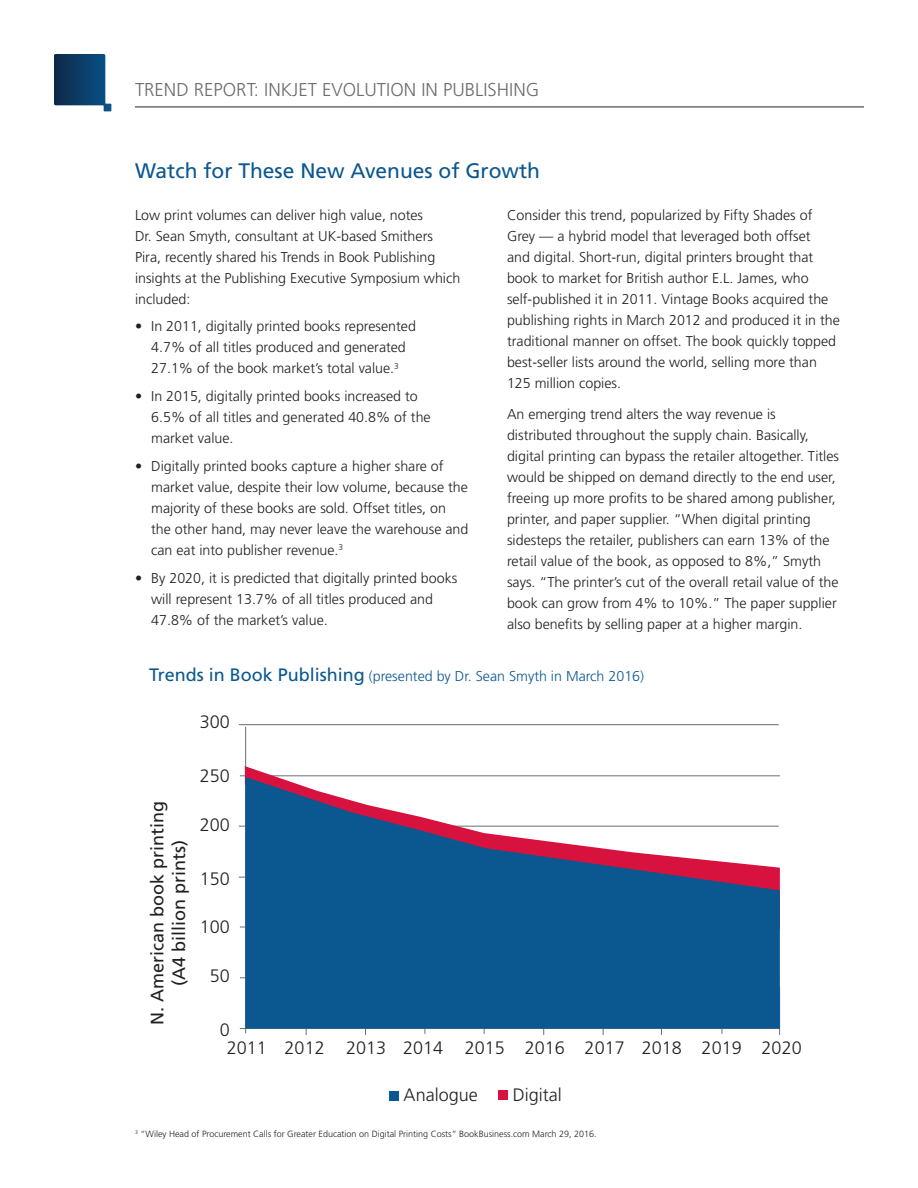
<style>
.page{position:relative;width:918px;height:1188px;background:#fff}
.page>*{position:absolute;margin:0;border:0;box-sizing:border-box;transform-origin:0 0}
.t1{font:21px "Frutiger";color:#0b578f}
.t2{font:300 18.6px "Frutiger";color:#6c6d70}
.t3{font:300 18px "Frutiger";color:#231f20}
.t4{font:18px/21.6px "Frutiger";color:#231f20;text-align:center}
.t5{font:300 14.25px/21px "Frutiger";color:#231f20}
.t6{font:300 14.25px "Frutiger";color:#0b578f}
.t7{font:300 9px "Frutiger";color:#231f20}
.s1{font-weight:400;font-size:18px}
</style>
<div class="page">
<svg style="left:54px;top:54px;width:57px;height:57px"></svg>
<hr style="left:135px;top:106px;width:729px;height:2px;background:#6c6d70">
<hr style="left:239px;top:724px;width:540px;height:1px;background:#6c6d70">
<hr style="left:240px;top:775px;width:540px;height:1px;background:#6c6d70">
<hr style="left:239px;top:826px;width:540px;height:1px;background:#6c6d70">
<hr style="left:239px;top:877px;width:540px;height:1px;background:#6c6d70">
<hr style="left:240px;top:927px;width:540px;height:1px;background:#6c6d70">
<hr style="left:240px;top:977px;width:540px;height:1px;background:#6c6d70">
<hr style="left:240px;top:1028px;width:540px;height:1px;background:#6c6d70">
<hr style="left:306px;top:987px;width:1px;height:48px;background:#6c6d70">
<hr style="left:365px;top:987px;width:1px;height:48px;background:#6c6d70">
<hr style="left:425px;top:986px;width:1px;height:48px;background:#6c6d70">
<hr style="left:484px;top:986px;width:1px;height:48px;background:#6c6d70">
<hr style="left:543px;top:987px;width:1px;height:48px;background:#6c6d70">
<hr style="left:603px;top:987px;width:1px;height:48px;background:#6c6d70">
<hr style="left:661px;top:987px;width:1px;height:48px;background:#6c6d70">
<hr style="left:722px;top:986px;width:1px;height:48px;background:#6c6d70">
<hr style="left:779px;top:987px;width:1px;height:48px;background:#6c6d70">
<hr style="left:245px;top:727px;width:1px;height:306px;background:#6c6d70">
<svg style="left:245px;top:766px;width:535px;height:11px"></svg>
<svg style="left:245px;top:777px;width:535px;height:252px;fill:#0b578f"></svg>
<div style="left:389px;top:1091px;width:10px;height:10px;background:#0b578f"></div>
<div style="left:498px;top:1091px;width:10px;height:9px;background:#d7123e"></div>
<p class="t2" style="left:135px;top:79px;width:406px">TREND REPORT: INKJET EVOLUTION IN PUBLISHING</p>
<p class="t1" style="left:135px;top:158px;width:407px">Watch for These New Avenues of Growth</p>
<p class="t5" style="left:135px;top:204px;width:327px">Low print volumes can deliver high value, notes<br>Dr. Sean Smyth, consultant at UK-based Smithers Pira, recently shared his Trends in Book Publishing insights at the Publishing Executive Symposium which included:</p>
<p class="t5" style="left:135px;top:316px;width:282px;text-align:center">• In 2011, digitally printed books represented<br>4.7% of all titles produced and generated<br>27.1% of the book market’s total value.<sup>3</sup></p>
<p class="t5" style="left:151px;top:386px;width:281px;text-indent:-16px">• In 2015, digitally printed books increased to<br>6.5% of all titles and generated 40.8% of the market value.</p>
<p class="t5" style="left:151px;top:455px;width:319px;text-indent:-16px">• Digitally printed books capture a higher share of market value, despite their low volume, because the majority of these books are sold. Offset titles, on the other hand, may never leave the warehouse and can eat into publisher revenue.<sup>3</sup></p>
<p class="t5" style="left:151px;top:567px;width:308px;text-indent:-16px">• By 2020, it is predicted that digitally printed books will represent 13.7% of all titles produced and<br>47.8% of the market’s value.</p>
<p class="t5" style="left:507px;top:204px;width:334px">Consider this trend, popularized by Fifty Shades of Grey — a hybrid model that leveraged both offset<br>and digital. Short-run, digital printers brought that book to market for British author E.L. James, who self-published it in 2011. Vintage Books acquired the publishing rights in March 2012 and produced it in the traditional manner on offset. The book quickly topped best-seller lists around the world, selling more than 125 million copies.</p>
<p class="t5" style="left:507px;top:404px;width:334px">An emerging trend alters the way revenue is distributed throughout the supply chain. Basically, digital printing can bypass the retailer altogether. Titles would be shipped on demand directly to the end user, freeing up more profits to be shared among publisher, printer, and paper supplier. “When digital printing sidesteps the retailer, publishers can earn 13% of the retail value of the book, as opposed to 8%,” Smyth says. “The printer’s cut of the overall retail value of the book can grow from 4% to 10%.” The paper supplier also benefits by selling paper at a higher margin.</p>
<p class="t6" style="left:149px;top:668px;width:497px"><span class="s1">Trends in Book Publishing</span> (presented by Dr. Sean Smyth in March 2016)</p>
<p class="t3" style="left:200px;top:712px;width:32px">300</p>
<p class="t4" style="left:146px;top:1025px;width:226px;rotate:-90deg">N. American book printing (A4 billion prints)</p>
<p class="t3" style="left:200px;top:766px;width:32px">250</p>
<p class="t3" style="left:200px;top:814px;width:32px">200</p>
<p class="t3" style="left:200px;top:868px;width:32px">150</p>
<p class="t3" style="left:200px;top:917px;width:32px">100</p>
<p class="t3" style="left:210px;top:966px;width:22px">50</p>
<p class="t3" style="left:220px;top:1020px;width:12px">0</p>
<p class="t3" style="left:227px;top:1037px;width:577px">2011 2012 2013 2014 2015 2016 2017 2018 2019 2020</p>
<p class="t3" style="left:404px;top:1084px;width:76px">Analogue</p>
<p class="t3" style="left:513px;top:1084px;width:50px">Digital</p>
<p class="t7" style="left:135px;top:1129px;width:463px"><sup>3</sup> “Wiley Head of Procurement Calls for Greater Education on Digital Printing Costs” BookBusiness.com March 29, 2016.</p>
</div>
